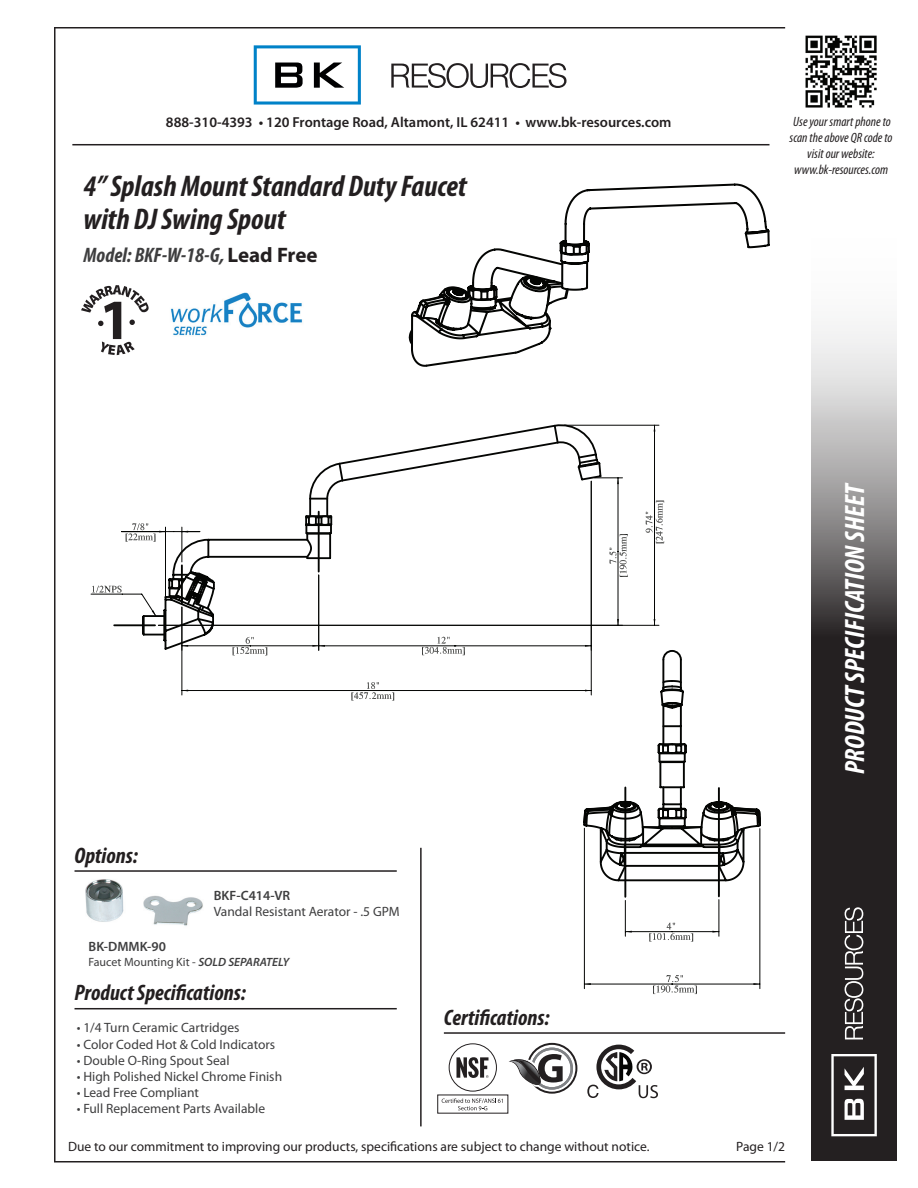
<style>
.page{position:relative;width:918px;height:1188px;background:#fff}
.page>*{position:absolute;margin:0;border:0;box-sizing:border-box;transform-origin:0 0}
.t1{font:700 57.3px "Myriad Pro";color:#231f20}
.t2{font:italic 700 condensed 30px/33px "Myriad Pro";color:#231f20}
.t3{font:italic 700 condensed 28.05px "Myriad Pro";letter-spacing:-.005em;color:#fff}
.t4{font:italic 700 condensed 22.5px "Myriad Pro";color:#231f20}
.t5{font:italic 700 condensed 21px "Myriad Pro";color:#3e3e3f}
.t6{font:600 14.55px "Myriad Pro";color:#231f20}
.t7{font:13.5px "Myriad Pro";color:#3e3e3f}
.t8{font:13.5px "Myriad Pro";color:#231f20}
.t9{font:italic condensed 13.5px/16.2px "Myriad Pro";color:#231f20;text-align:center}
.t10{font:600 13.5px "Myriad Pro";color:#3e3e3f}
.t11{font:12px "Myriad Pro";color:#3e3e3f}
.s1{font-style:normal;font-stretch:normal;color:#231f20}
.s2{font-weight:600;font-style:italic}
</style>
<div class="page">
<svg style="left:811px;top:325px;width:86px;height:836px;background:#565354"></svg>
<svg style="left:845px;top:907px;width:18px;height:132px"></svg>
<svg style="left:831px;top:1054px;width:46px;height:82px"></svg>
<img style="left:805px;top:36px;width:72px;height:71px">
<hr style="left:54px;top:1161px;width:731px;height:1px;background:#231f20">
<hr style="left:54px;top:27px;width:731px;height:1px;background:#231f20">
<hr style="left:54px;top:27px;width:2px;height:1134px;background:#231f20">
<svg style="left:254px;top:45px;width:107px;height:60px"></svg>
<svg style="left:391px;top:63px;width:176px;height:25px"></svg>
<hr style="left:72px;top:144px;width:698px;height:1px;background:#231f20">
<svg style="left:409px;top:297px;width:25px;height:70px"></svg>
<svg style="left:434px;top:184px;width:334px;height:182px"></svg>
<svg style="left:437px;top:229px;width:333px;height:137px"></svg>
<hr style="left:75px;top:1008px;width:322px;height:1px;background:#231f20">
<hr style="left:420px;top:848px;width:2px;height:278px;background:#231f20">
<hr style="left:444px;top:1032px;width:341px;height:2px;background:#231f20">
<hr style="left:625px;top:900px;width:1px;height:36px;background:#040503">
<hr style="left:718px;top:900px;width:1px;height:36px;background:#040503">
<hr style="left:625px;top:931px;width:47px;height:1px;background:#040503">
<hr style="left:672px;top:931px;width:47px;height:1px;background:#040503">
<hr style="left:584px;top:828px;width:1px;height:161px;background:#040503">
<hr style="left:759px;top:829px;width:1px;height:160px;background:#040503">
<hr style="left:584px;top:984px;width:88px;height:1px;background:#040503">
<hr style="left:672px;top:984px;width:88px;height:1px;background:#040503">
<svg style="left:585px;top:983px;width:6px;height:2px"></svg>
<svg style="left:753px;top:983px;width:6px;height:2px"></svg>
<svg style="left:649px;top:923px;width:48px;height:72px"></svg>
<svg style="left:90px;top:424px;width:671px;height:473px"></svg>
<hr style="left:75px;top:870px;width:322px;height:2px;background:#231f20">
<img style="left:85px;top:875px;width:134px;height:51px">
<svg style="left:509px;top:1043px;width:68px;height:51px"></svg>
<div style="left:449px;top:1044px;width:48px;height:47px;border:1px solid #231f20;border-radius:50%"></div>
<svg style="left:456px;top:1057px;width:33px;height:21px"></svg>
<svg style="left:442px;top:1098px;width:61px;height:12px"></svg>
<svg style="left:587px;top:1045px;width:71px;height:53px"></svg>
<svg style="left:81px;top:285px;width:68px;height:28px"></svg>
<svg style="left:101px;top:341px;width:34px;height:14px"></svg>
<svg style="left:129px;top:320px;width:6px;height:5px"></svg>
<svg style="left:98px;top:321px;width:6px;height:5px"></svg>
<img style="left:170px;top:292px;width:133px;height:44px">
<p class="t6" style="left:166px;top:113px;width:507px">888-310-4393 • 120 Frontage Road, Altamont, IL 62411 • www.bk-resources.com</p>
<h2 class="t2" style="left:84px;top:169px;width:385px">4” Splash Mount Standard Duty Faucet with DJ Swing Spout</h2>
<h3 class="t5" style="left:84px;top:242px;width:236px">Model: BKF-W-18-G, <span class="s1">Lead Free</span></h3>
<h1 class="t1" style="left:99px;top:282px;width:33px">1</h1>
<h3 class="t4" style="left:75px;top:841px;width:65px">Options:</h3>
<p class="t10" style="left:214px;top:887px;width:78px">BKF-C414-VR</p>
<p class="t7" style="left:214px;top:903px;width:187px">Vandal Resistant Aerator - .5 GPM</p>
<p class="t10" style="left:89px;top:938px;width:79px">BK-DMMK-90</p>
<p class="t11" style="left:89px;top:954px;width:202px">Faucet Mounting Kit - <span class="s2">SOLD SEPARATELY</span></p>
<h3 class="t4" style="left:75px;top:979px;width:173px">Product Specifications:</h3>
<p class="t7" style="left:77px;top:1019px;width:164px">• 1/4 Turn Ceramic Cartridges</p>
<p class="t7" style="left:77px;top:1036px;width:200px">• Color Coded Hot &amp; Cold Indicators</p>
<p class="t7" style="left:77px;top:1052px;width:154px">• Double O-Ring Spout Seal</p>
<p class="t7" style="left:77px;top:1068px;width:207px">• High Polished Nickel Chrome Finish</p>
<p class="t7" style="left:77px;top:1084px;width:124px">• Lead Free Compliant</p>
<p class="t7" style="left:77px;top:1100px;width:190px">• Full Replacement Parts Available</p>
<h3 class="t4" style="left:444px;top:1003px;width:107px">Certifications:</h3>
<p class="t8" style="left:68px;top:1138px;width:583px">Due to our commitment to improving our products, specifications are subject to change without notice.</p>
<p class="t9" style="left:790px;top:113px;width:105px">Use your smart phone to scan the above QR code to visit our website: www.bk-resources.com</p>
<h3 class="t3" style="left:837px;top:774px;width:293px;rotate:-90deg">PRODUCT SPECIFICATION SHEET</h3>
<p class="t8" style="left:736px;top:1138px;width:50px">Page 1/2</p>
</div>
